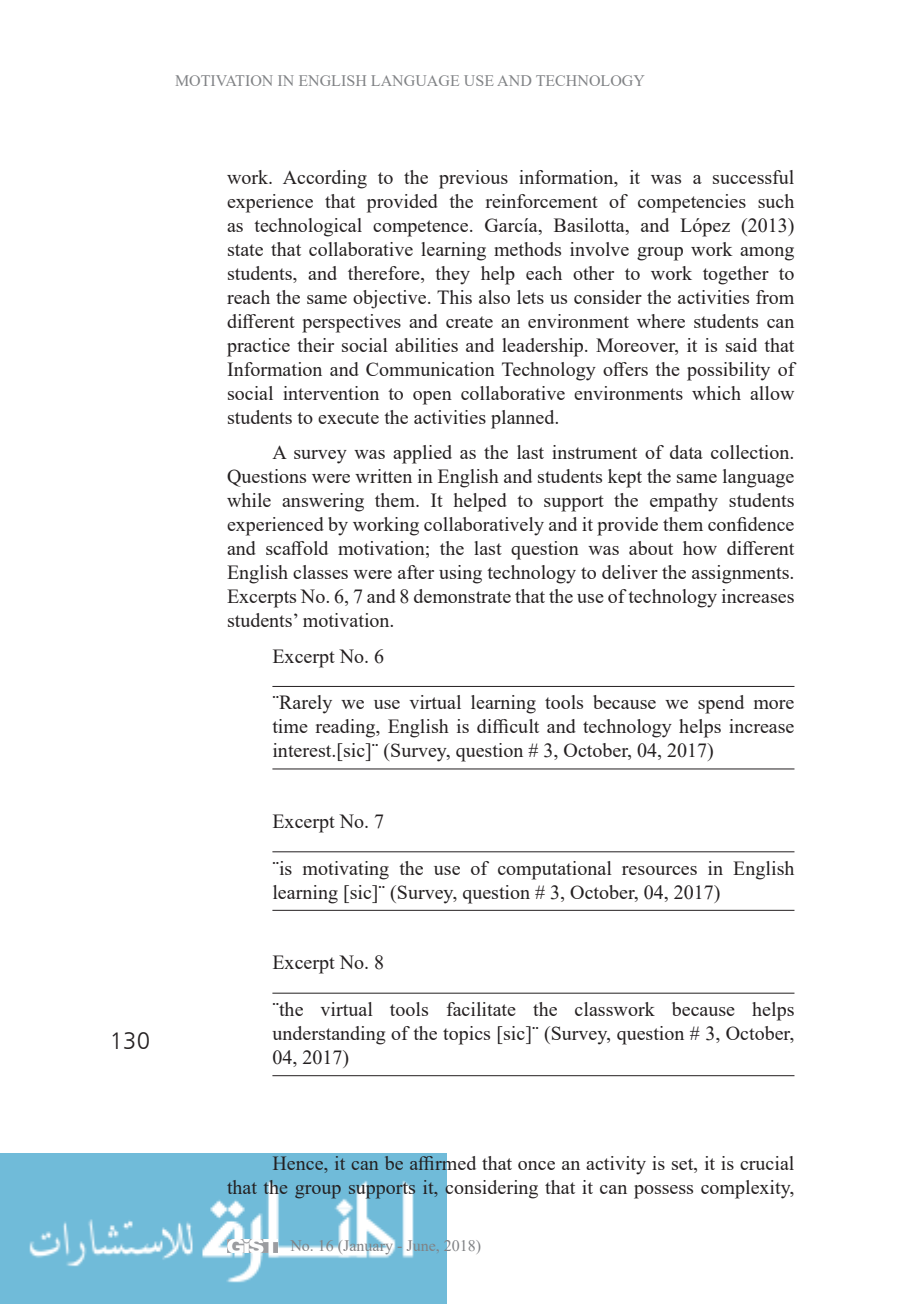
<style>
.page{position:relative;width:908px;height:1304px;background:#fff}
.page>*{position:absolute;margin:0;border:0;box-sizing:border-box;transform-origin:0 0}
.t1{font:24px "Humanist 777 BT Light B";color:#231f20}
.t2{font:20px/24px "Times New Roman";color:#231f20;text-align:justify}
.t3{font:16px "Times New Roman";color:#808285}
</style>
<div class="page">
<img style="left:0;top:1154px;width:446px;height:150px">
<img style="left:227px;top:1239px;width:51px;height:13px">
<hr style="left:272px;top:686px;width:522px;height:1px;background:#231f20">
<hr style="left:272px;top:769px;width:522px;height:1px;background:#231f20">
<hr style="left:272px;top:851px;width:522px;height:1px;background:#231f20">
<hr style="left:272px;top:910px;width:522px;height:1px;background:#231f20">
<hr style="left:272px;top:993px;width:522px;height:1px;background:#231f20">
<hr style="left:272px;top:1075px;width:522px;height:1px;background:#231f20">
<p class="t3" style="left:175px;top:69px;width:471px">MOTIVATION IN ENGLISH LANGUAGE USE AND TECHNOLOGY</p>
<p class="t1" style="left:110px;top:1026px;width:42px">130</p>
<p class="t2" style="left:227px;top:165px;width:568px">work. According to the previous information, it was a successful experience that provided the reinforcement of competencies such as technological competence. García, Basilotta, and López (2013) state that collaborative learning methods involve group work among students, and therefore, they help each other to work together to reach the same objective. This also lets us consider the activities from different perspectives and create an environment where students can practice their social abilities and leadership. Moreover, it is said that Information and Communication Technology offers the possibility of social intervention to open collaborative environments which allow students to execute the activities planned.</p>
<p class="t2" style="left:227px;top:440px;width:568px;text-indent:45px">A survey was applied as the last instrument of data collection.<br>Questions were written in English and students kept the same language while answering them. It helped to support the empathy students experienced by working collaboratively and it provide them confidence and scaffold motivation; the last question was about how different English classes were after using technology to deliver the assignments.<br>Excerpts No. 6, 7 and 8 demonstrate that the use of technology increases students’ motivation.</p>
<p class="t2" style="left:272px;top:643px;width:113px">Excerpt No. 6</p>
<p class="t2" style="left:272px;top:690px;width:523px">¨Rarely we use virtual learning tools because we spend more time reading, English is difficult and technology helps increase interest.[sic]¨ (Survey, question # 3, October, 04, 2017)</p>
<p class="t2" style="left:272px;top:809px;width:113px">Excerpt No. 7</p>
<p class="t2" style="left:272px;top:855px;width:523px">¨is motivating the use of computational resources in English learning [sic]¨ (Survey, question # 3, October, 04, 2017)</p>
<p class="t2" style="left:272px;top:950px;width:113px">Excerpt No. 8</p>
<p class="t2" style="left:272px;top:997px;width:523px">¨the virtual tools facilitate the classwork because helps understanding of the topics [sic]¨ (Survey, question # 3, October, 04, 2017)</p>
<p class="t2" style="left:227px;top:1151px;width:568px;text-align:right">Hence, it can be affirmed that once an activity is set, it is crucial<br>that the group supports it, considering that it can possess complexity,</p>
<p class="t3" style="left:290px;top:1235px;width:192px">No. 16 (January - June, 2018)</p>
</div>
